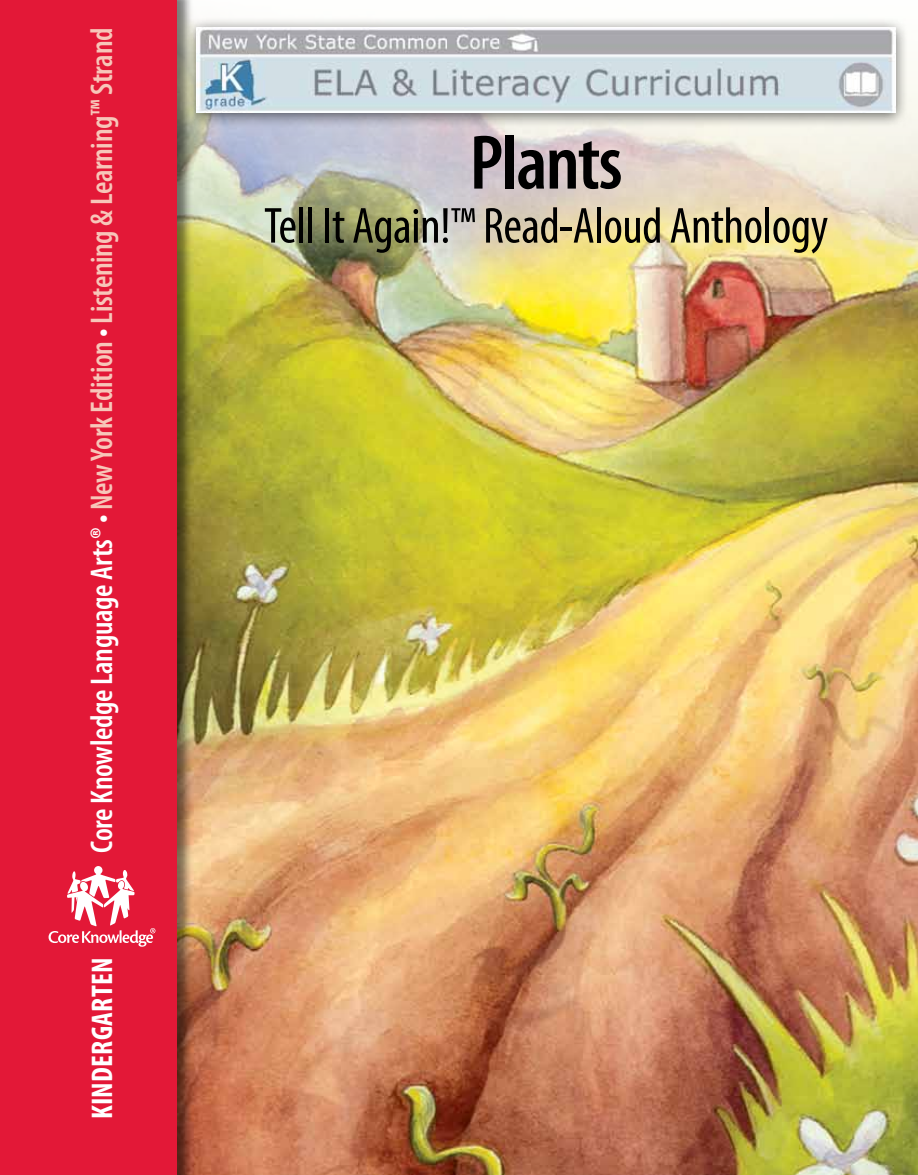
<style>
.page{position:relative;width:918px;height:1175px;background:#fff}
.page>*{position:absolute;margin:0;border:0;box-sizing:border-box;transform-origin:0 0}
.t1{font:600 condensed 78px "Myriad Pro";letter-spacing:-.02em;color:#000}
.t2{font:condensed 51px "Myriad Pro";letter-spacing:-.01em;color:#000}
.t3{font:600 condensed 31.5px "Myriad Pro";letter-spacing:-.01em;color:#f7c6b9}
.t4{font:700 condensed 30px "Myriad Pro";letter-spacing:.01em;color:#fff}
.s1{color:#fff}
</style>
<div class="page">
<img style="left:194px;top:310px;width:724px;height:864px">
<img style="left:194px;top:70px;width:724px;height:240px">
<div style="left:0;top:0;width:194px;height:1174px;background:#000;opacity:.5"></div>
<div style="left:0;top:0;width:176px;height:1174px;background:#e31837"></div>
<div style="left:183px;top:16px;width:725px;height:111px;background:#000;opacity:.6"></div>
<img style="left:197px;top:27px;width:699px;height:85px">
<svg style="left:49px;top:866px;width:106px;height:80px"></svg>
<p class="t3" style="left:82px;top:852px;width:826px;rotate:-90deg"><span class="s1">Core Knowledge Language Arts® •</span> New York Edition <span class="s1">•</span> Listening &amp; Learning™ Strand</p>
<p class="t4" style="left:83px;top:1119px;width:163px;rotate:-90deg">KINDERGARTEN</p>
<h1 class="t1" style="left:470px;top:115px;width:154px">Plants</h1>
<h2 class="t2" style="left:264px;top:195px;width:566px">Tell It Again!™ Read-Aloud Anthology</h2>
</div>
